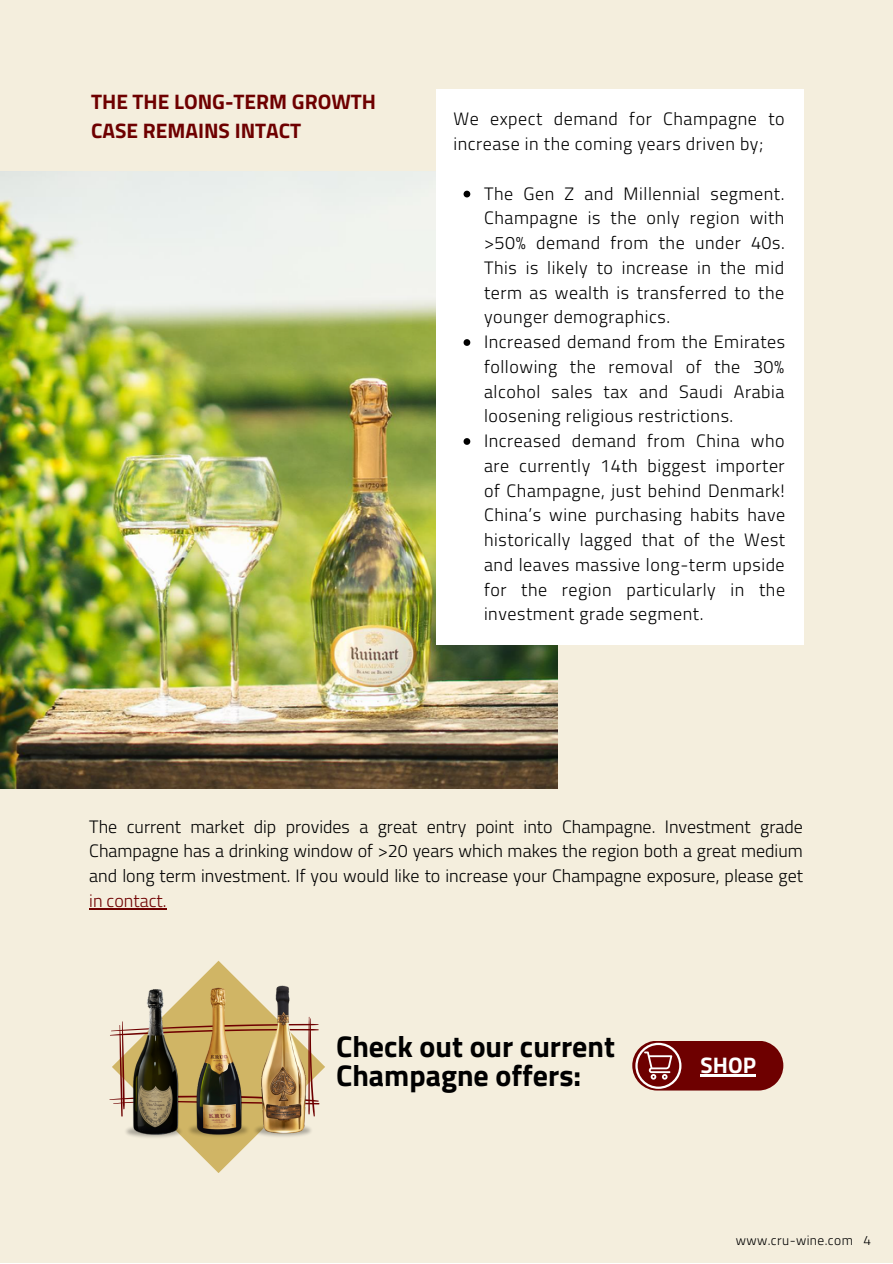
<style>
.page{position:relative;width:893px;height:1264px;background:#fff}
.page>*{position:absolute;margin:0;border:0;box-sizing:border-box;transform-origin:0 0}
.t1{font:700 30px "Titillium Web";color:#000}
.t2{font:700 22.5px "Titillium Web";color:#fff}
.t3{font:700 21px/29.2px "Titillium Web";color:#6e0000}
.t4{font:300 18px/24.8px "Titillium Web";letter-spacing:.03em;color:#000;text-align:justify}
.t5{font:300 13.5px "Titillium Web";letter-spacing:.03em;color:#000}
.s1{color:#6e0000}
</style>
<div class="page">
<div style="left:0;top:0;width:892px;height:1262px;background:#f4eedd"></div>
<img style="left:0;top:172px;width:558px;height:616px">
<div style="left:436px;top:89px;width:367px;height:556px;background:#fff"></div>
<svg style="left:121px;top:960px;width:204px;height:213px"></svg>
<img style="left:123px;top:1123px;width:61px;height:16px">
<svg style="left:632px;top:1041px;width:151px;height:49px;background:#822423"></svg>
<hr style="left:700px;top:1074px;width:55px;height:2px;background:#fff">
<svg style="left:109px;top:1016px;width:210px;height:100px"></svg>
<img style="left:131px;top:987px;width:47px;height:147px">
<img style="left:186px;top:1121px;width:65px;height:17px">
<img style="left:194px;top:987px;width:49px;height:147px">
<img style="left:253px;top:1122px;width:61px;height:15px">
<img style="left:259px;top:984px;width:48px;height:149px">
<svg style="left:463px;top:191px;width:7px;height:6px"></svg>
<svg style="left:463px;top:339px;width:7px;height:7px"></svg>
<svg style="left:463px;top:438px;width:7px;height:7px"></svg>
<hr style="left:89px;top:908px;width:77px;height:1px;background:#6e0000">
<p class="t3" style="left:91px;top:86px;width:286px">THE THE LONG-TERM GROWTH<br>CASE REMAINS INTACT</p>
<p class="t4" style="left:453px;top:106px;width:333px">We expect demand for Champagne to increase in the coming years driven by;</p>
<p class="t4" style="left:484px;top:181px;width:302px">The Gen Z and Millennial segment.<br>Champagne is the only region with &gt;50% demand from the under 40s.<br>This is likely to increase in the mid term as wealth is transferred to the younger demographics.</p>
<p class="t4" style="left:484px;top:329px;width:302px">Increased demand from the Emirates following the removal of the 30% alcohol sales tax and Saudi Arabia loosening religious restrictions.</p>
<p class="t4" style="left:484px;top:428px;width:302px">Increased demand from China who are currently 14th biggest importer of Champagne, just behind Denmark!<br>China’s wine purchasing habits have historically lagged that of the West and leaves massive long-term upside for the region particularly in the investment grade segment.</p>
<p class="t4" style="left:89px;top:813px;width:715px">The current market dip provides a great entry point into Champagne. Investment grade Champagne has a drinking window of &gt;20 years which makes the region both a great medium and long term investment. If you would like to increase your Champagne exposure, please get <span class="s1">in contact.</span></p>
<p class="t1" style="left:336px;top:1022px;width:280px">Check out our current</p>
<p class="t1" style="left:336px;top:1052px;width:246px">Champagne offers:</p>
<p class="t2" style="left:700px;top:1047px;width:57px">SHOP</p>
<p class="t5" style="left:735px;top:1229px;width:137px">www.cru-wine.com 4</p>
</div>
